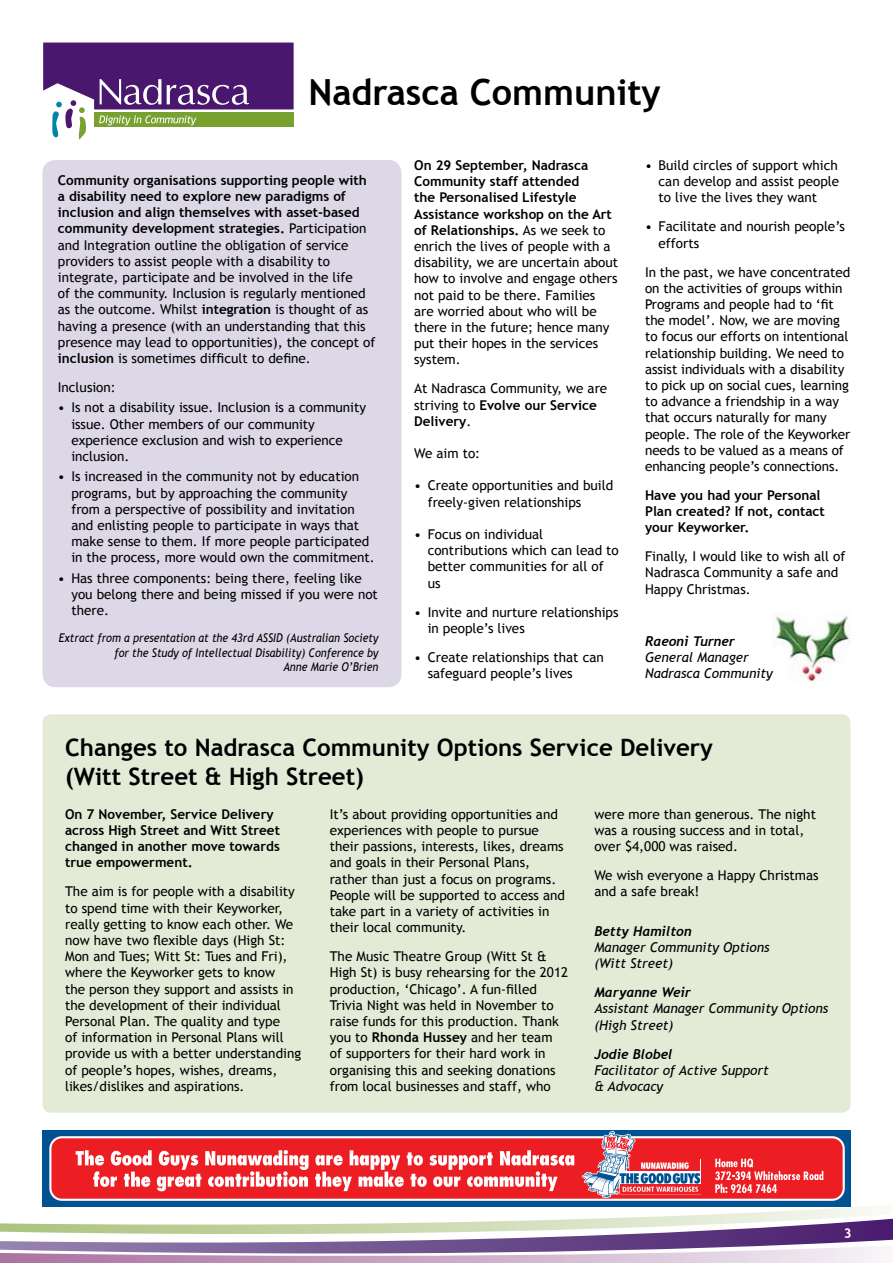
<style>
.page{position:relative;width:893px;height:1263px;background:#fff}
.page>*{position:absolute;margin:0;border:0;box-sizing:border-box;transform-origin:0 0}
.t1{font:700 36px "Trebuchet MS";color:#000}
.t2{font:700 24px/28.8px "Trebuchet MS";color:#000}
.t3{font:13.5px/16.2px "Trebuchet MS";color:#000}
.t4{font:700 13.5px/16.2px "Trebuchet MS";color:#000}
.t5{font:italic 13.5px/16.2px "Trebuchet MS";color:#000}
.t6{font:italic 700 13.5px "Trebuchet";color:#000}
.t7{font:700 13.5px "Trebuchet MS";color:#fff}
.t8{font:italic 12px/14.4px "Trebuchet MS";color:#000;text-align:right;scale:.9 1}
.s1{font-weight:700}
</style>
<div class="page">
<div style="left:43px;top:714px;width:807px;height:399px;background:#e3ebd6;border-radius:9px"></div>
<svg style="left:0;top:1205px;width:893px;height:58px"></svg>
<svg style="left:43px;top:43px;width:251px;height:96px"></svg>
<div style="left:43px;top:160px;width:358px;height:527px;background:#ddd8e8;border-radius:13px"></div>
<img style="left:772px;top:612px;width:78px;height:69px">
<div style="left:43px;top:1130px;width:807px;height:76px;background:#005292"></div>
<div style="left:50px;top:1137px;width:794px;height:63px;background:#ed1d24;border-radius:11px"></div>
<div style="left:49px;top:1136px;width:796px;height:65px;border:2px solid #fff;border-radius:11px"></div>
<svg style="left:76px;top:1150px;width:233px;height:41px"></svg>
<svg style="left:315px;top:1150px;width:259px;height:41px"></svg>
<svg style="left:715px;top:1158px;width:108px;height:35px"></svg>
<svg style="left:581px;top:1131px;width:120px;height:67px"></svg>
<h1 class="t1" style="left:308px;top:70px;width:354px">Nadrasca Community</h1>
<p class="t3" style="left:58px;top:172px;width:319px"><span class="s1">Community organisations supporting people with a disability need to explore new paradigms of inclusion and align themselves with asset-based community development strategies.</span> Participation and Integration outline the obligation of service providers to assist people with a disability to integrate, participate and be involved in the life<br>of the community. Inclusion is regularly mentioned as the outcome. Whilst <span class="s1">integration</span> is thought of as having a presence (with an understanding that this presence may lead to opportunities), the concept of <span class="s1">inclusion</span> is sometimes difficult to define.</p>
<p class="t3" style="left:58px;top:379px;width:60px">Inclusion:</p>
<p class="t3" style="left:71px;top:400px;width:296px;text-indent:-14px">• Is not a disability issue. Inclusion is a community issue. Other members of our community experience exclusion and wish to experience inclusion.</p>
<p class="t3" style="left:71px;top:469px;width:305px;text-indent:-14px">• Is increased in the community not by education programs, but by approaching the community from a perspective of possibility and invitation and enlisting people to participate in ways that make sense to them. If more people participated in the process, more would own the commitment.</p>
<p class="t3" style="left:71px;top:570px;width:308px;text-indent:-14px">• Has three components: being there, feeling like you belong there and being missed if you were not there.</p>
<p class="t8" style="left:59px;top:631px;width:357px">Extract from a presentation at the 43rd ASSID (Australian Society for the Study of Intellectual Disability) Conference by<br>Anne Marie O’Brien</p>
<p class="t3" style="left:414px;top:157px;width:206px"><span class="s1">On 29 September, Nadrasca<br>Community staff attended<br>the Personalised Lifestyle<br>Assistance workshop on the Art of Relationships.</span> As we seek to enrich the lives of people with a disability, we are uncertain about how to involve and engage others not paid to be there. Families are worried about who will be there in the future; hence many put their hopes in the services system.</p>
<p class="t3" style="left:414px;top:381px;width:195px">At Nadrasca Community, we are striving to <span class="s1">Evolve our Service<br>Delivery</span>.</p>
<p class="t3" style="left:414px;top:445px;width:68px">We aim to:</p>
<p class="t3" style="left:428px;top:478px;width:187px;text-indent:-14px">• Create opportunities and build freely-given relationships</p>
<p class="t3" style="left:428px;top:526px;width:193px;text-indent:-14px">• Focus on individual contributions which can lead to better communities for all of us</p>
<p class="t3" style="left:428px;top:604px;width:192px;text-indent:-14px">• Invite and nurture relationships in people’s lives</p>
<p class="t3" style="left:428px;top:649px;width:178px;text-indent:-14px">• Create relationships that can safeguard people’s lives</p>
<p class="t3" style="left:659px;top:157px;width:182px;text-align:justify;text-indent:-14px">• Build circles of support which can develop and assist people to live the lives they want</p>
<p class="t3" style="left:659px;top:219px;width:188px;text-indent:-14px">• Facilitate and nourish people’s efforts</p>
<p class="t3" style="left:645px;top:264px;width:207px">In the past, we have concentrated on the activities of groups within<br>Programs and people had to ‘fit the model’. Now, we are moving to focus our efforts on intentional relationship building. We need to assist individuals with a disability to pick up on social cues, learning to advance a friendship in a way that occurs naturally for many people. The role of the Keyworker needs to be valued as a means of enhancing people’s connections.</p>
<p class="t4" style="left:645px;top:487px;width:181px">Have you had your Personal<br>Plan created? If not, contact your Keyworker.</p>
<p class="t3" style="left:645px;top:548px;width:202px">Finally, I would like to wish all of<br>Nadrasca Community a safe and<br>Happy Christmas.</p>
<p class="t6" style="left:645px;top:633px;width:91px">Raeoni Turner</p>
<p class="t5" style="left:645px;top:649px;width:129px">General Manager<br>Nadrasca Community</p>
<h2 class="t2" style="left:65px;top:733px;width:649px">Changes to Nadrasca Community Options Service Delivery (Witt Street &amp; High Street)</h2>
<p class="t4" style="left:65px;top:806px;width:216px">On 7 November, Service Delivery across High Street and Witt Street changed in another move towards true empowerment.</p>
<p class="t3" style="left:65px;top:884px;width:238px">The aim is for people with a disability to spend time with their Keyworker, really getting to know each other. We now have two flexible days (High St:<br>Mon and Tues; Witt St: Tues and Fri), where the Keyworker gets to know<br>the person they support and assists in the development of their individual Personal Plan. The quality and type<br>of information in Personal Plans will provide us with a better understanding of people’s hopes, wishes, dreams, likes/dislikes and aspirations.</p>
<p class="t3" style="left:330px;top:806px;width:237px">It’s about providing opportunities and experiences with people to pursue their passions, interests, likes, dreams and goals in their Personal Plans, rather than just a focus on programs.<br>People will be supported to access and take part in a variety of activities in their local community.</p>
<p class="t3" style="left:330px;top:948px;width:240px">The Music Theatre Group (Witt St &amp; High St) is busy rehearsing for the 2012 production, ‘Chicago’. A fun-filled Trivia Night was held in November to raise funds for this production. Thank you to <span class="s1">Rhonda Hussey</span> and her team<br>of supporters for their hard work in organising this and seeking donations from local businesses and staff, who</p>
<p class="t3" style="left:594px;top:806px;width:223px">were more than generous. The night was a rousing success and in total, over $4,000 was raised.</p>
<p class="t3" style="left:594px;top:867px;width:226px">We wish everyone a Happy Christmas and a safe break!</p>
<p class="t6" style="left:594px;top:923px;width:99px">Betty Hamilton</p>
<p class="t5" style="left:594px;top:939px;width:177px">Manager Community Options (Witt Street)</p>
<p class="t6" style="left:594px;top:984px;width:98px">Maryanne Weir</p>
<p class="t5" style="left:594px;top:1001px;width:235px">Assistant Manager Community Options (High Street)</p>
<p class="t6" style="left:594px;top:1045px;width:80px">Jodie Blobel</p>
<p class="t5" style="left:594px;top:1062px;width:176px">Facilitator of Active Support &amp; Advocacy</p>
<p class="t7" style="left:844px;top:1224px;width:9px">3</p>
</div>
